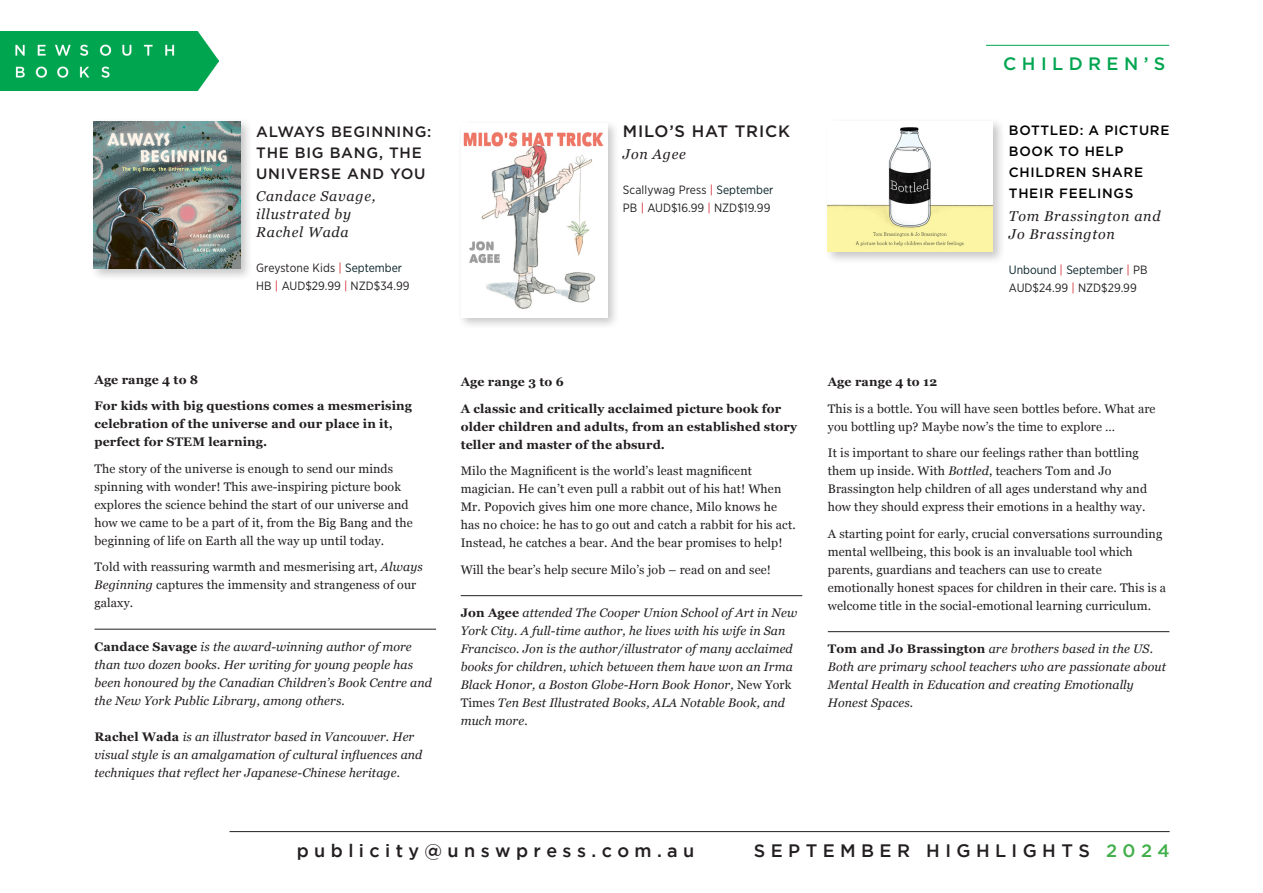
<style>
.page{position:relative;width:1263px;height:893px;background:#fff}
.page>*{position:absolute;margin:0;border:0;box-sizing:border-box;transform-origin:0 0}
.t1{font:500 18px "Gotham";letter-spacing:.3em;color:#231f20}
.t2{font:500 18px "Gotham";letter-spacing:.3em;color:#00a550}
.Book_title{font:500 16.5px "Gotham";letter-spacing:.05em;color:#231f20}
.Book_title-2{font:500 15px/21px "Gotham";letter-spacing:.05em;color:#231f20}
.Author{font:italic 14.25px/18px "Georgia";letter-spacing:.05em;color:#231f20}
.Book_title-3{font:500 13.5px/21px "Gotham";letter-spacing:.05em;color:#000}
.Body_text{font:12.3px/18px "Georgia";letter-spacing:.01em;color:#231f20}
.Author_bio_text{font:italic 12.3px/18px "Georgia";letter-spacing:.01em;color:#231f20}
.Body_text-2{font:700 12.3px/18px "Georgia";letter-spacing:.01em;color:#231f20}
.Tagline{font:700 12.3px "Georgia";letter-spacing:.01em;color:#231f20}
.Pub_info{font:12px/18px "Gotham Narrow";color:#231f20}
.s1{color:#d1232a}
.s2{color:#072127}
.s3{font-style:italic}
.s4{font-weight:700;font-style:normal}
.s5{font-style:normal}
.s6{color:#40ae49}
</style>
<div class="page">
<img style="left:0;top:32px;width:218px;height:58px">
<hr style="left:230px;top:831px;width:940px;height:1px;background:#231f20">
<hr style="left:986px;top:45px;width:183px;height:1px;background:#00a550">
<div style="left:457px;top:119px;width:163px;height:211px;background:#231f20;opacity:.25"></div>
<img style="left:461px;top:123px;width:147px;height:195px">
<hr style="left:828px;top:631px;width:341px;height:1px;background:#231f20">
<hr style="left:461px;top:595px;width:341px;height:1px;background:#231f20">
<div style="left:824px;top:118px;width:181px;height:146px;background:#231f20;opacity:.25"></div>
<img style="left:828px;top:122px;width:165px;height:130px">
<div style="left:90px;top:118px;width:163px;height:164px;background:#231f20;opacity:.25"></div>
<img style="left:94px;top:122px;width:147px;height:147px">
<hr style="left:94px;top:629px;width:342px;height:1px;background:#231f20">
<p class="Book_title-2" style="left:256px;top:121px;width:177px">ALWAYS BEGINNING:<br>THE BIG BANG, THE<br>UNIVERSE AND YOU</p>
<p class="Author" style="left:256px;top:186px;width:121px">Candace Savage, illustrated by<br>Rachel Wada</p>
<p class="Pub_info" style="left:256px;top:258px;width:155px">Greystone Kids <span class="s1">|</span> <span class="s2">September<br></span>HB <span class="s1">|</span> AUD$29.99 <span class="s1">|</span> NZD$34.99</p>
<p class="Book_title" style="left:623px;top:120px;width:169px">MILO’S HAT TRICK</p>
<p class="Author" style="left:623px;top:144px;width:65px">Jon Agee</p>
<p class="Pub_info" style="left:623px;top:180px;width:152px">Scallywag Press <span class="s1">|</span> <span class="s2">September</span></p>
<p class="Pub_info" style="left:623px;top:198px;width:149px">PB <span class="s1">|</span> AUD$16.99 <span class="s1">|</span> NZD$19.99</p>
<h1 class="t2" style="left:1003px;top:52px;width:164px">CHILDREN’S</h1>
<p class="Book_title-3" style="left:1009px;top:120px;width:162px">BOTTLED: A PICTURE<br>BOOK TO HELP<br>CHILDREN SHARE<br>THEIR FEELINGS</p>
<p class="Author" style="left:1009px;top:206px;width:153px">Tom Brassington and<br>Jo Brassington</p>
<p class="Pub_info" style="left:1009px;top:260px;width:140px"><span class="s2">Unbound</span> <span class="s1">|</span> <span class="s2">September</span> <span class="s1">|</span> PB<br>AUD$24.99 <span class="s1">|</span> NZD$29.99</p>
<p class="Body_text-2" style="left:94px;top:370px;width:105px">Age range 4 to 8</p>
<p class="Body_text-2" style="left:94px;top:396px;width:319px">For kids with big questions comes a mesmerising celebration of the universe and our place in it, perfect for STEM learning.</p>
<p class="Body_text" style="left:94px;top:459px;width:320px">The story of the universe is enough to send our minds spinning with wonder! This awe-inspiring picture book explores the science behind the start of our universe and how we came to be a part of it, from the Big Bang and the beginning of life on Earth all the way up until today.</p>
<p class="Body_text" style="left:94px;top:557px;width:330px">Told with reassuring warmth and mesmerising art, <span class="s3">Always<br>Beginning</span> captures the immensity and strangeness of our galaxy.</p>
<p class="Author_bio_text" style="left:94px;top:637px;width:339px"><span class="s4">Candace Savage</span> is the award-winning author of more than two dozen books. Her writing for young people has been honoured by the Canadian Children’s Book Centre and the New York Public Library, among others.</p>
<p class="Author_bio_text" style="left:94px;top:727px;width:329px"><span class="s4">Rachel Wada</span> is an illustrator based in Vancouver. Her visual style is an amalgamation of cultural influences and techniques that reflect her Japanese-Chinese heritage.</p>
<p class="Body_text-2" style="left:461px;top:372px;width:105px">Age range 3 to 6</p>
<p class="Body_text-2" style="left:461px;top:399px;width:338px">A classic and critically acclaimed picture book for older children and adults, from an established story teller and master of the absurd.</p>
<p class="Body_text" style="left:461px;top:461px;width:337px">Milo the Magnificent is the world’s least magnificent magician. He can’t even pull a rabbit out of his hat! When Mr. Popovich gives him one more chance, Milo knows he has no choice: he has to go out and catch a rabbit for his act.<br>Instead, he catches a bear. And the bear promises to help!</p>
<p class="Body_text" style="left:461px;top:560px;width:312px">Will the bear’s help secure Milo’s job – read on and see!</p>
<p class="Author_bio_text" style="left:461px;top:603px;width:338px"><span class="s4">Jon Agee</span> attended The Cooper Union School of Art in New York City. A full-time author, he lives with his wife in San Francisco. Jon is the author/illustrator of many acclaimed books for children, which between them have won an Irma Black Honor, a Boston Globe-Horn Book Honor, <span class="s5">New York Times</span> Ten Best Illustrated Books, ALA Notable Book, and much more.</p>
<p class="Tagline" style="left:828px;top:373px;width:111px">Age range 4 to 12</p>
<p class="Body_text" style="left:828px;top:399px;width:329px">This is a bottle. You will have seen bottles before. What are you bottling up? Maybe now’s the time to explore …</p>
<p class="Body_text" style="left:828px;top:443px;width:321px">It is important to share our feelings rather than bottling them up inside. With <span class="s3">Bottled</span>, teachers Tom and Jo Brassington help children of all ages understand why and how they should express their emotions in a healthy way.</p>
<p class="Body_text" style="left:828px;top:524px;width:340px">A starting point for early, crucial conversations surrounding mental wellbeing, this book is an invaluable tool which parents, guardians and teachers can use to create emotionally honest spaces for children in their care. This is a welcome title in the social-emotional learning curriculum.</p>
<p class="Author_bio_text" style="left:828px;top:639px;width:340px"><span class="s4">Tom and Jo Brassington</span> are brothers based in the US.<br>Both are primary school teachers who are passionate about Mental Health in Education and creating Emotionally Honest Spaces.</p>
<h1 class="t1" style="left:297px;top:841px;width:399px">publicity@unswpress.com.au</h1>
<h1 class="t1" style="left:754px;top:841px;width:417px">SEPTEMBER HIGHLIGHTS <span class="s6">2024</span></h1>
</div>
